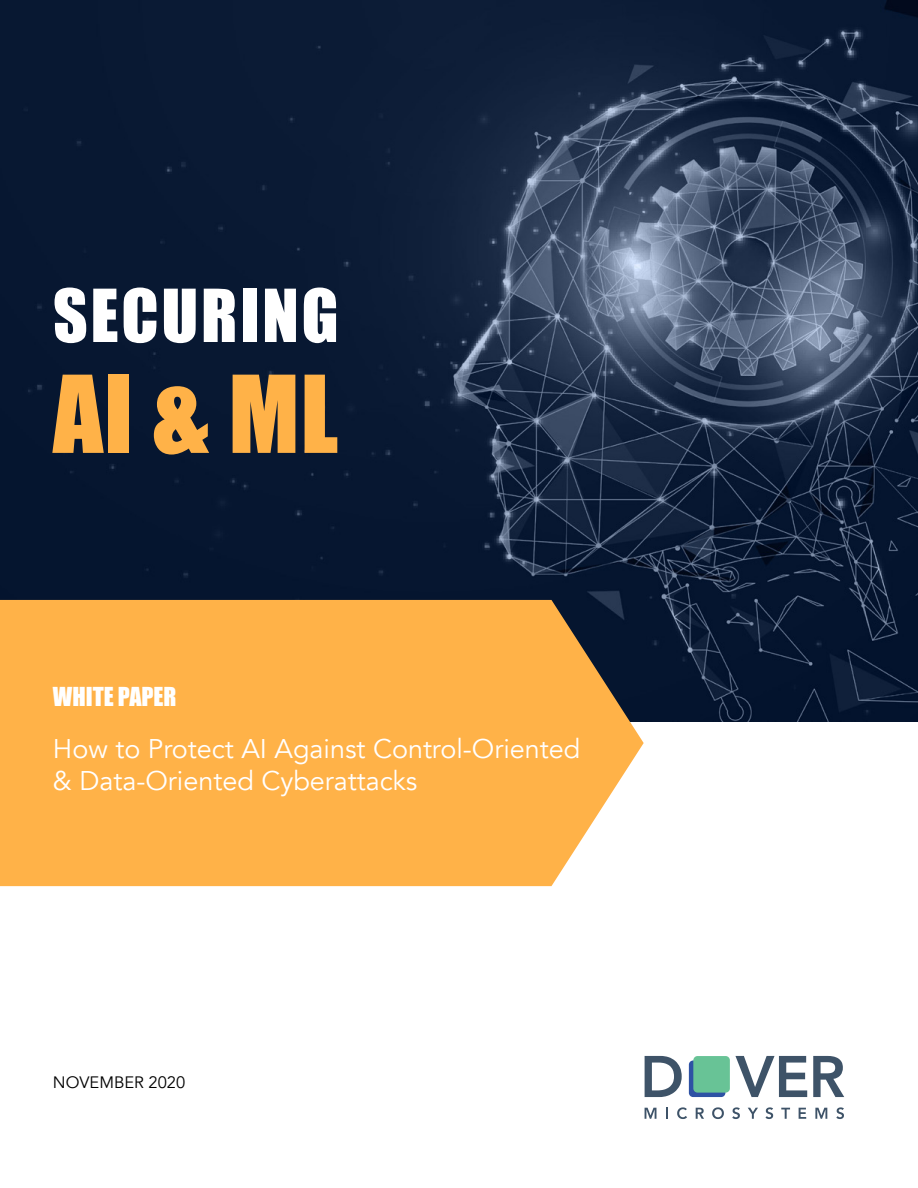
<style>
.page{position:relative;width:918px;height:1188px;background:#fff}
.page>*{position:absolute;margin:0;border:0;box-sizing:border-box;transform-origin:0 0}
.t1{font:99px "Impact";color:#ffb248}
.t2{font:67.5px "Impact";letter-spacing:.04em;color:#fff}
.t3{font:27px/32.4px "Avenir";color:#fff}
.t4{font:24px "Impact";color:#fff}
.t5{font:16.5px "Avenir";color:#000}
</style>
<div class="page">
<img style="left:0;top:0;width:918px;height:721px">
<div style="left:0;top:600px;width:644px;height:286px;background:#ffb248"></div>
<svg style="left:645px;top:1056px;width:37px;height:41px"></svg>
<svg style="left:735px;top:1056px;width:72px;height:41px"></svg>
<svg style="left:813px;top:1056px;width:31px;height:41px"></svg>
<svg style="left:645px;top:1108px;width:11px;height:11px"></svg>
<svg style="left:666px;top:1108px;width:2px;height:11px"></svg>
<svg style="left:677px;top:1107px;width:10px;height:12px"></svg>
<svg style="left:696px;top:1108px;width:8px;height:11px"></svg>
<svg style="left:712px;top:1107px;width:12px;height:12px"></svg>
<svg style="left:732px;top:1107px;width:8px;height:12px"></svg>
<svg style="left:748px;top:1108px;width:10px;height:11px"></svg>
<svg style="left:765px;top:1107px;width:8px;height:12px"></svg>
<svg style="left:781px;top:1108px;width:9px;height:11px"></svg>
<svg style="left:799px;top:1108px;width:7px;height:11px"></svg>
<svg style="left:815px;top:1108px;width:12px;height:11px"></svg>
<svg style="left:836px;top:1107px;width:8px;height:12px"></svg>
<div style="left:689px;top:1061px;width:36px;height:36px;background:#2e52a4;border-radius:4px"></div>
<div style="left:693px;top:1056px;width:37px;height:37px;background:#68c396;border-radius:4px"></div>
<h2 class="t2" style="left:53px;top:263px;width:287px">SECURING</h2>
<h1 class="t1" style="left:53px;top:337px;width:287px">AI &amp; ML</h1>
<p class="t4" style="left:53px;top:678px;width:125px">WHITE PAPER</p>
<p class="t3" style="left:53px;top:733px;width:529px">How to Protect AI Against Control-Oriented &amp; Data-Oriented Cyberattacks</p>
<p class="t5" style="left:53px;top:1072px;width:134px">NOVEMBER 2020</p>
</div>
